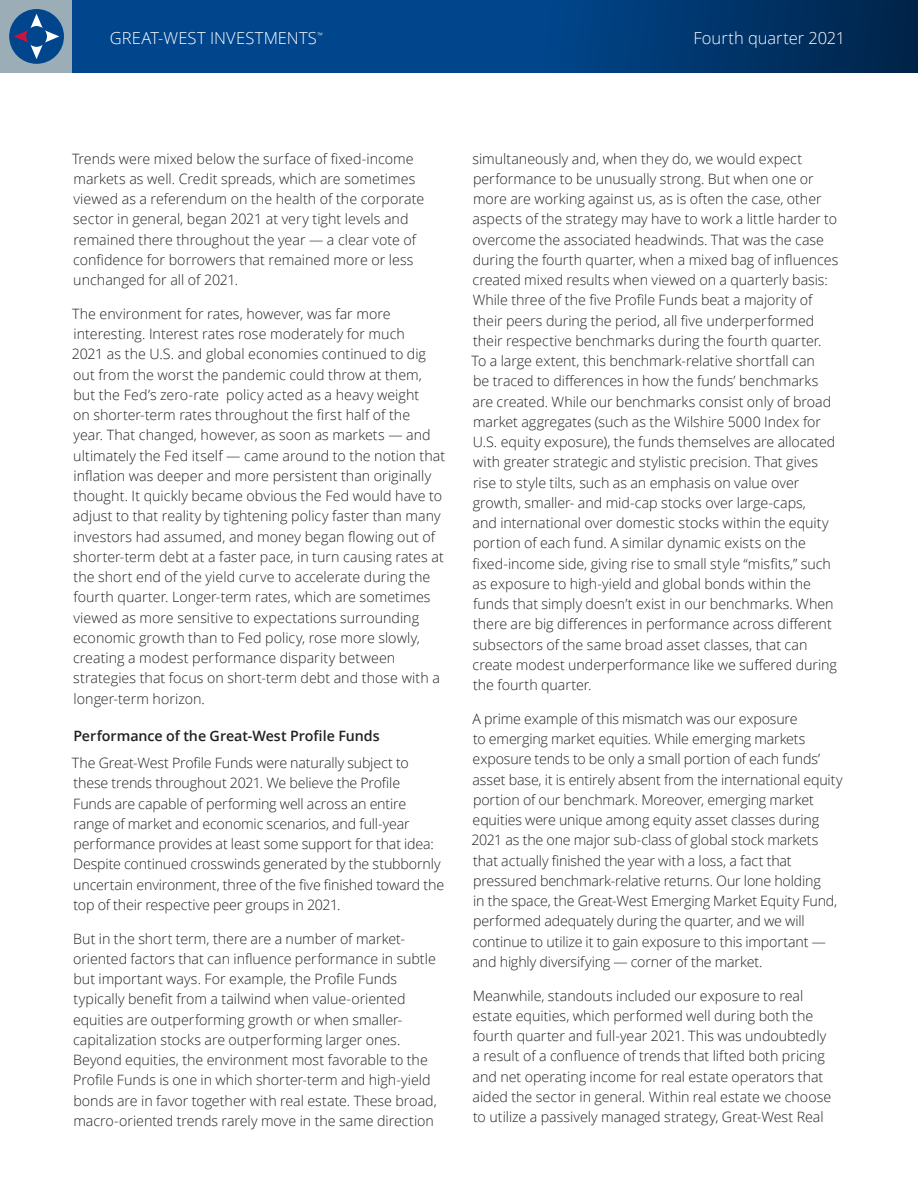
<style>
.page{position:relative;width:918px;height:1188px;background:#fff}
.page>*{position:absolute;margin:0;border:0;box-sizing:border-box;transform-origin:0 0}
.t1{font:300 16.5px "Open Sans";letter-spacing:.005em;color:#fff}
.Body{font:300 14.25px/20.2px "Open Sans";color:#231f20}
.Subhead_1_span{font:600 14.25px "Open Sans";color:#231f20}
.t2{font:300 7.35px "Open Sans";color:#fff}
</style>
<div class="page">
<div style="left:0;top:0;width:73px;height:73px;background:#9badb7"></div>
<div style="left:72px;top:0;width:846px;height:73px;background:#01468c"></div>
<svg style="left:9px;top:9px;width:55px;height:55px"></svg>
<svg style="left:595px;top:0;width:323px;height:73px;background:#003164"></svg>
<p class="t1" style="left:110px;top:27px;width:208px">GREAT-WEST INVESTMENTS</p>
<p class="t2" style="left:317px;top:30px;width:7px">™</p>
<p class="t1" style="left:693px;top:27px;width:153px">Fourth quarter 2021</p>
<p class="Body" style="left:72px;top:148px;width:354px">Trends were mixed below the surface of fixed-income markets as well. Credit spreads, which are sometimes viewed as a referendum on the health of the corporate sector in general, began 2021 at very tight levels and remained there throughout the year — a clear vote of confidence for borrowers that remained more or less unchanged for all of 2021.</p>
<p class="Body" style="left:72px;top:303px;width:375px">The environment for rates, however, was far more interesting. Interest rates rose moderately for much<br>2021 as the U.S. and global economies continued to dig out from the worst the pandemic could throw at them, but the Fed’s zero-rate policy acted as a heavy weight<br>on shorter-term rates throughout the first half of the<br>year. That changed, however, as soon as markets — and ultimately the Fed itself — came around to the notion that inflation was deeper and more persistent than originally thought. It quickly became obvious the Fed would have to adjust to that reality by tightening policy faster than many investors had assumed, and money began flowing out of shorter-term debt at a faster pace, in turn causing rates at the short end of the yield curve to accelerate during the fourth quarter. Longer-term rates, which are sometimes viewed as more sensitive to expectations surrounding economic growth than to Fed policy, rose more slowly, creating a modest performance disparity between strategies that focus on short-term debt and those with a longer-term horizon.</p>
<p class="Subhead_1_span" style="left:73px;top:726px;width:308px">Performance of the Great-West Profile Funds</p>
<p class="Body" style="left:72px;top:753px;width:374px">The Great-West Profile Funds were naturally subject to these trends throughout 2021. We believe the Profile<br>Funds are capable of performing well across an entire range of market and economic scenarios, and full-year performance provides at least some support for that idea:<br>Despite continued crosswinds generated by the stubbornly uncertain environment, three of the five finished toward the top of their respective peer groups in 2021.</p>
<p class="Body" style="left:73px;top:928px;width:365px">But in the short term, there are a number of market&shy;oriented factors that can influence performance in subtle but important ways. For example, the Profile Funds typically benefit from a tailwind when value-oriented equities are outperforming growth or when smaller&shy;capitalization stocks are outperforming larger ones.<br>Beyond equities, the environment most favorable to the Profile Funds is one in which shorter-term and high-yield bonds are in favor together with real estate. These broad, macro-oriented trends rarely move in the same direction</p>
<p class="Body" style="left:472px;top:148px;width:368px">simultaneously and, when they do, we would expect performance to be unusually strong. But when one or more are working against us, as is often the case, other aspects of the strategy may have to work a little harder to overcome the associated headwinds. That was the case during the fourth quarter, when a mixed bag of influences created mixed results when viewed on a quarterly basis:<br>While three of the five Profile Funds beat a majority of their peers during the period, all five underperformed their respective benchmarks during the fourth quarter.<br>To a large extent, this benchmark-relative shortfall can<br>be traced to differences in how the funds’ benchmarks are created. While our benchmarks consist only of broad market aggregates (such as the Wilshire 5000 Index for U.S. equity exposure), the funds themselves are allocated with greater strategic and stylistic precision. That gives rise to style tilts, such as an emphasis on value over growth, smaller- and mid-cap stocks over large-caps,<br>and international over domestic stocks within the equity portion of each fund. A similar dynamic exists on the fixed-income side, giving rise to small style “misfits,” such as exposure to high-yield and global bonds within the funds that simply doesn’t exist in our benchmarks. When there are big differences in performance across different subsectors of the same broad asset classes, that can create modest underperformance like we suffered during the fourth quarter.</p>
<p class="Body" style="left:471px;top:708px;width:373px">A prime example of this mismatch was our exposure<br>to emerging market equities. While emerging markets exposure tends to be only a small portion of each funds’ asset base, it is entirely absent from the international equity portion of our benchmark. Moreover, emerging market equities were unique among equity asset classes during 2021 as the one major sub-class of global stock markets that actually finished the year with a loss, a fact that pressured benchmark-relative returns. Our lone holding<br>in the space, the Great-West Emerging Market Equity Fund, performed adequately during the quarter, and we will continue to utilize it to gain exposure to this important — and highly diversifying — corner of the market.</p>
<p class="Body" style="left:473px;top:985px;width:360px">Meanwhile, standouts included our exposure to real estate equities, which performed well during both the fourth quarter and full-year 2021. This was undoubtedly a result of a confluence of trends that lifted both pricing and net operating income for real estate operators that aided the sector in general. Within real estate we choose to utilize a passively managed strategy, Great-West Real</p>
</div>
